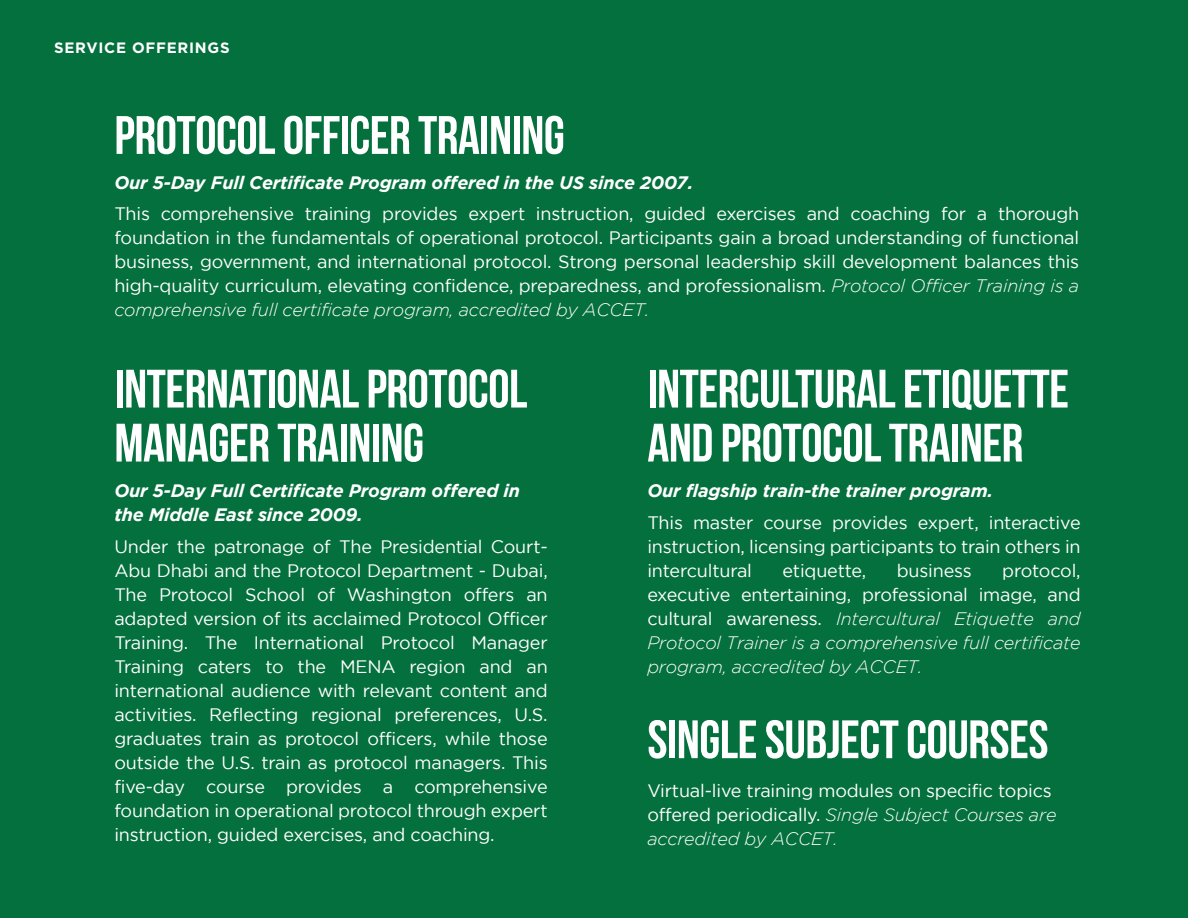
<style>
.page{position:relative;width:1188px;height:918px;background:#04703d}
.page>*{position:absolute;margin:0;border:0;box-sizing:border-box;transform-origin:0 0}
.t1{font:700 54px/54px "Bebas Neue";letter-spacing:-.01em;color:#fff}
.t2{font:18px/24px "Gotham";letter-spacing:-.01em;color:#fff;text-align:justify}
.t3{font:italic 300 18px/24px "Gotham";letter-spacing:-.01em;color:#fff;text-align:justify}
.t4{font:italic 700 18px/24px "Gotham";letter-spacing:-.01em;color:#fff}
.t5{font:700 15px "Gotham";letter-spacing:.05em;color:#fff}
.s1{font-weight:300;font-style:italic}
.s2{font-weight:400;font-style:normal}
</style>
<div class="page">
<p class="t5" style="left:54px;top:39px;width:177px">SERVICE OFFERINGS</p>
<h1 class="t1" style="left:114px;top:108px;width:452px">PROTOCOL OFFICER TRAINING</h1>
<p class="t4" style="left:114px;top:170px;width:581px">Our 5-Day Full Certificate Program offered in the US since 2007.</p>
<p class="t2" style="left:114px;top:201px;width:967px">This comprehensive training provides expert instruction, guided exercises and coaching for a thorough foundation in the fundamentals of operational protocol. Participants gain a broad understanding of functional business, government, and international protocol. Strong personal leadership skill development balances this high-quality curriculum, elevating confidence, preparedness, and professionalism. <span class="s1">Protocol Officer Training is a comprehensive full certificate program, accredited by ACCET.</span></p>
<h1 class="t1" style="left:114px;top:361px;width:414px">INTERNATIONAL PROTOCOL<br>MANAGER TRAINING</h1>
<h1 class="t1" style="left:647px;top:361px;width:423px">INTERCULTURAL ETIQUETTE<br>AND PROTOCOL TRAINER</h1>
<p class="t4" style="left:114px;top:479px;width:407px">Our 5-Day Full Certificate Program offered in the Middle East since 2009.</p>
<p class="t2" style="left:114px;top:534px;width:435px">Under the patronage of The Presidential Court-Abu Dhabi and the Protocol Department - Dubai, The Protocol School of Washington offers an adapted version of its acclaimed Protocol Officer Training. The International Protocol Manager Training caters to the MENA region and an international audience with relevant content and activities. Reflecting regional preferences, U.S. graduates train as protocol officers, while those outside the U.S. train as protocol managers. This five-day course provides a comprehensive foundation in operational protocol through expert instruction, guided exercises, and coaching.</p>
<p class="t4" style="left:647px;top:479px;width:347px">Our flagship train-the trainer program.</p>
<p class="t2" style="left:647px;top:510px;width:435px">This master course provides expert, interactive instruction, licensing participants to train others in intercultural</p>
<p class="t3" style="left:647px;top:559px;width:435px;text-indent:355px"><span class="s2">protocol, executive entertaining, professional image, and cultural awareness.</span> Intercultural Etiquette and Protocol Trainer is a comprehensive full certificate program, accredited by ACCET.</p>
<p class="t2" style="left:782px;top:558px;width:85px">etiquette,</p>
<p class="t2" style="left:897px;top:558px;width:76px">business</p>
<h1 class="t1" style="left:647px;top:712px;width:403px">SINGLE SUBJECT COURSES</h1>
<p class="t2" style="left:647px;top:778px;width:411px;text-align:left">Virtual-live training modules on specific topics offered periodically. <span class="s1">Single Subject Courses are accredited by ACCET.</span></p>
</div>
